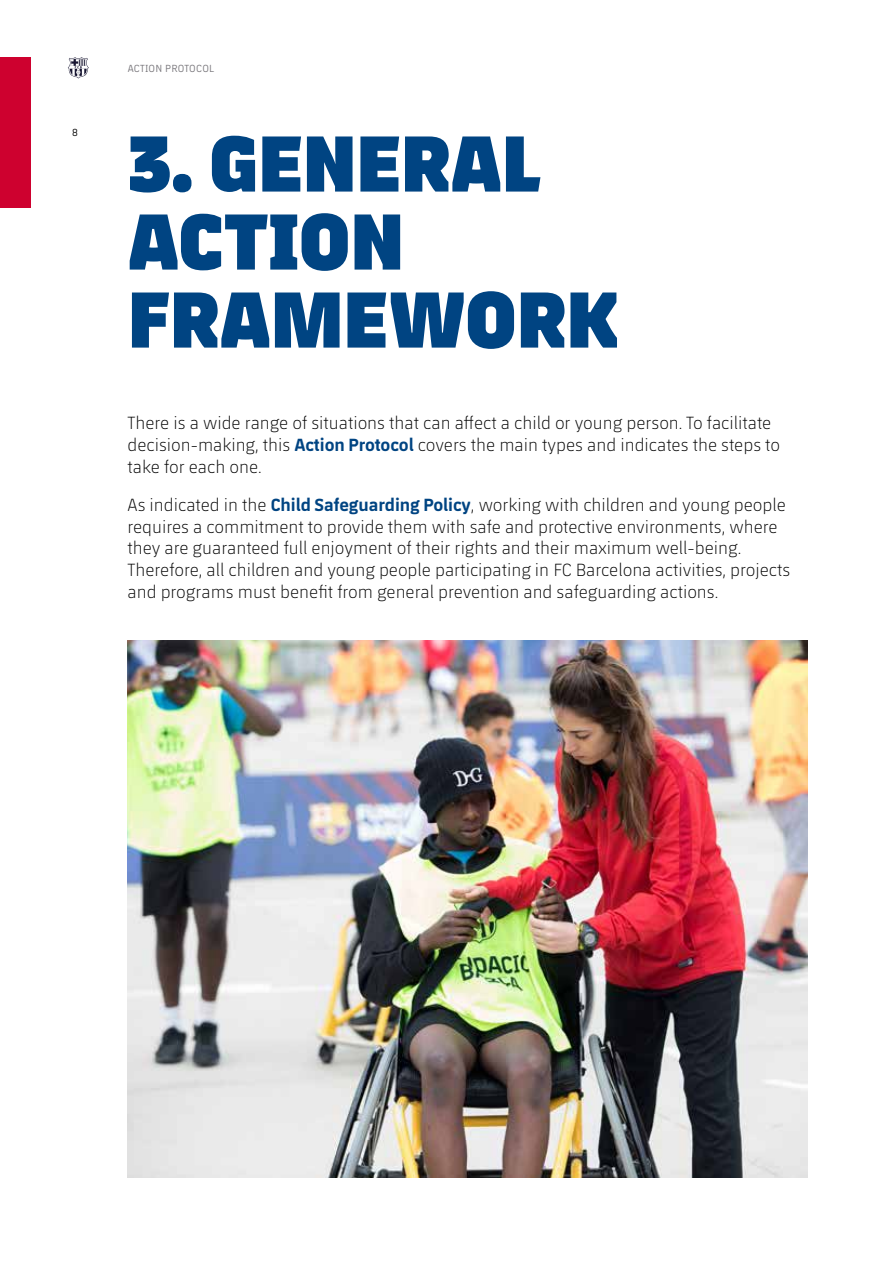
<style>
.page{position:relative;width:893px;height:1263px;background:#fff}
.page>*{position:absolute;margin:0;border:0;box-sizing:border-box;transform-origin:0 0}
.t1{font:800 81px/78px "FCBARCELONA";letter-spacing:.01em;color:#004482}
.t2{font:300 18px/21.6px "FCBARCELONA";color:#000}
.t3{font:10.5px "FCBARCELONA";letter-spacing:.025em;color:#77757a}
.t4{font:10.5px "FCBARCELONA";color:#000}
.s1{font-weight:700;color:#004482}
</style>
<div class="page">
<div style="left:0;top:57px;width:31px;height:151px;background:#ce012f"></div>
<svg style="left:68px;top:57px;width:21px;height:21px"></svg>
<img style="left:128px;top:640px;width:680px;height:538px">
<p class="t4" style="left:72px;top:126px;width:7px">8</p>
<p class="t3" style="left:128px;top:62px;width:88px">ACTION PROTOCOL</p>
<h1 class="t1" style="left:128px;top:119px;width:492px">3. GENERAL<br>ACTION<br>FRAMEWORK</h1>
<p class="t2" style="left:128px;top:412px;width:654px">There is a wide range of situations that can affect a child or young person. To facilitate decision-making, this <span class="s1">Action Protocol</span> covers the main types and indicates the steps to take for each one.</p>
<p class="t2" style="left:128px;top:494px;width:664px">As indicated in the <span class="s1">Child Safeguarding Policy</span>, working with children and young people requires a commitment to provide them with safe and protective environments, where they are guaranteed full enjoyment of their rights and their maximum well-being.<br>Therefore, all children and young people participating in FC Barcelona activities, projects and programs must benefit from general prevention and safeguarding actions.</p>
</div>
